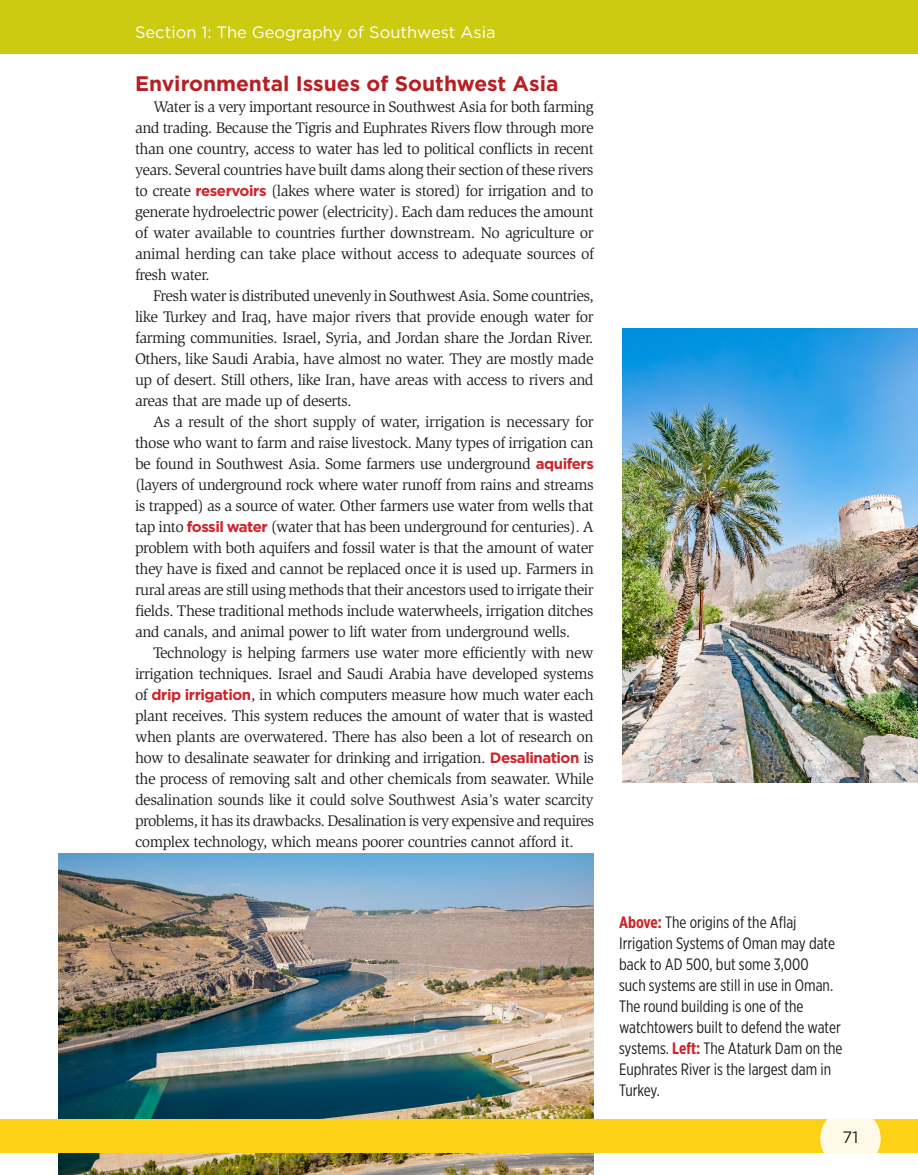
<style>
.page{position:relative;width:918px;height:1175px;background:#fff}
.page>*{position:absolute;margin:0;border:0;box-sizing:border-box;transform-origin:0 0}
.WS_-__B__Subtitle__r{font:700 21px "Gotham";color:#b71f24}
.WS_-_Caption_txt{font:16.5px/21px "Gotham X Narrow";color:#231f20}
.PAGE_HEADER__right_s{font:16.5px "Gotham";color:#fff}
.t1{font:16.5px "Gotham";color:#231f20}
.WS_-_body_copy_JUSTI{font:15.75px/21px "Slimbach Std";letter-spacing:-.03em;color:#231f20;text-align:justify}
.s1{font-family:"Gotham";font-weight:700;font-size:15px;color:#cf232a}
.s2{font-weight:700;color:#cf232a}
</style>
<div class="page">
<img style="left:623px;top:328px;width:295px;height:454px">
<img style="left:58px;top:853px;width:536px;height:321px">
<div style="left:0;top:1119px;width:918px;height:33px;background:#fcd116"></div>
<div style="left:0;top:0;width:918px;height:54px;background:#ccca11"></div>
<svg style="left:820px;top:1108px;width:61px;height:60px;fill:#fefae7"></svg>
<p class="PAGE_HEADER__right_s" style="left:135px;top:22px;width:362px">Section 1: The Geography of Southwest Asia</p>
<p class="WS_-__B__Subtitle__r" style="left:135px;top:70px;width:425px">Environmental Issues of Southwest Asia</p>
<p class="WS_-_body_copy_JUSTI" style="left:135px;top:96px;width:461px;text-indent:18px">Water is a very important resource in Southwest Asia for both farming and trading. Because the Tigris and Euphrates Rivers flow through more than one country, access to water has led to political conflicts in recent years. Several countries have built dams along their section of these rivers to create <span class="s1">reservoirs</span> (lakes where water is stored) for irrigation and to generate hydroelectric power (electricity). Each dam reduces the amount of water available to countries further downstream. No agriculture or animal herding can take place without access to adequate sources of fresh water.</p>
<p class="WS_-_body_copy_JUSTI" style="left:135px;top:285px;width:460px;text-indent:18px">Fresh water is distributed unevenly in Southwest Asia. Some countries, like Turkey and Iraq, have major rivers that provide enough water for farming communities. Israel, Syria, and Jordan share the Jordan River.<br>Others, like Saudi Arabia, have almost no water. They are mostly made up of desert. Still others, like Iran, have areas with access to rivers and areas that are made up of deserts.</p>
<p class="WS_-_body_copy_JUSTI" style="left:135px;top:411px;width:460px;text-indent:18px">As a result of the short supply of water, irrigation is necessary for those who want to farm and raise livestock. Many types of irrigation can be found in Southwest Asia. Some farmers use underground <span class="s1">aquifers </span>(layers of underground rock where water runoff from rains and streams is trapped) as a source of water. Other farmers use water from wells that tap into <span class="s1">fossil water</span> (water that has been underground for centuries). A problem with both aquifers and fossil water is that the amount of water they have is fixed and cannot be replaced once it is used up. Farmers in rural areas are still using methods that their ancestors used to irrigate their fields. These traditional methods include waterwheels, irrigation ditches and canals, and animal power to lift water from underground wells.</p>
<p class="WS_-_body_copy_JUSTI" style="left:135px;top:642px;width:461px;text-indent:18px">Technology is helping farmers use water more efficiently with new irrigation techniques. Israel and Saudi Arabia have developed systems of <span class="s1">drip irrigation</span>, in which computers measure how much water each plant receives. This system reduces the amount of water that is wasted when plants are overwatered. There has also been a lot of research on how to desalinate seawater for drinking and irrigation. <span class="s1">Desalination</span> is the process of removing salt and other chemicals from seawater. While desalination sounds like it could solve Southwest Asia’s water scarcity problems, it has its drawbacks. Desalination is very expensive and requires complex technology, which means poorer countries cannot afford it.</p>
<p class="WS_-_Caption_txt" style="left:619px;top:911px;width:225px"><span class="s2">Above:</span> The origins of the Aflaj<br>Irrigation Systems of Oman may date back to AD 500, but some 3,000<br>such systems are still in use in Oman.<br>The round building is one of the watchtowers built to defend the water systems. <span class="s2">Left:</span> The Ataturk Dam on the<br>Euphrates River is the largest dam in<br>Turkey.</p>
<p class="t1" style="left:843px;top:1126px;width:17px">71</p>
</div>
